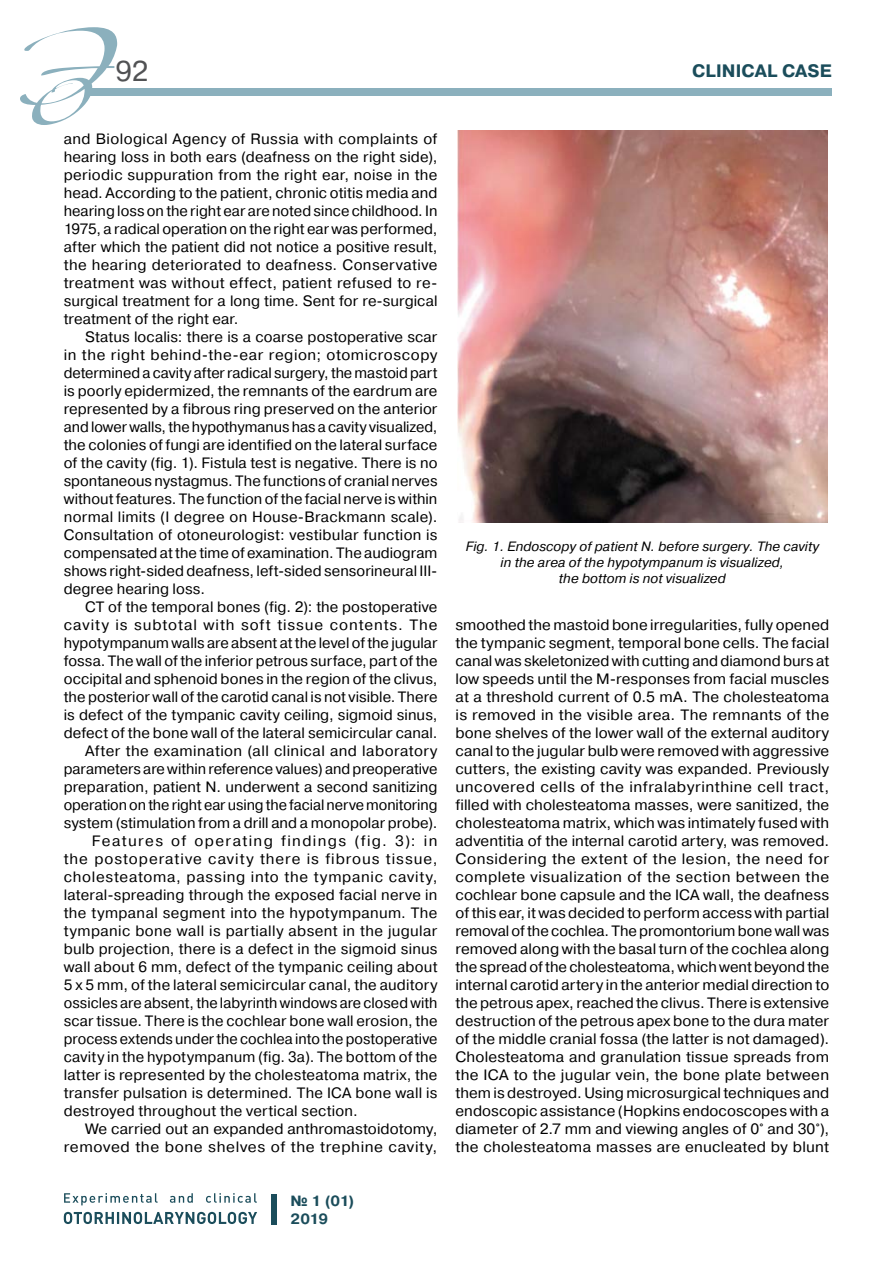
<style>
.page{position:relative;width:893px;height:1263px;background:#fff}
.page>*{position:absolute;margin:0;border:0;box-sizing:border-box;transform-origin:0 0}
.t1{font:28.5px "Pragmatica C";color:#515254}
.t2{font:700 18px "Pragmatica C";letter-spacing:.005em;color:#1b4d5b}
.t3{font:15px/18px "Pragmatica C";letter-spacing:.01em;color:#000;text-align:justify}
.t4{font:15px "Pragmatica C";letter-spacing:.06em;color:#000}
.t5{font:15px "Pragmatica C";letter-spacing:.03em;color:#000}
.t6{font:15px "Pragmatica C";letter-spacing:.045em;color:#000}
.t7{font:15px "Pragmatica C";letter-spacing:.035em;color:#000;scale:1.04 1}
.t8{font:15px "Pragmatica C";letter-spacing:.09em;color:#000}
.t9{font:700 14.85px/17.5px "Pragmatica C";letter-spacing:-.03em;color:#1b4d5b}
.t10{font:italic 13.5px/16.2px "Pragmatica C";letter-spacing:.005em;color:#000;text-align:center}
</style>
<div class="page">
<div style="left:90px;top:88px;width:742px;height:8px;background:#8bb0bd"></div>
<svg style="left:20px;top:27px;width:97px;height:98px"></svg>
<div style="left:271px;top:1194px;width:5px;height:31px;background:#1b4d5b"></div>
<svg style="left:64px;top:1212px;width:193px;height:12px"></svg>
<svg style="left:64px;top:1193px;width:193px;height:12px"></svg>
<img style="left:457px;top:131px;width:371px;height:391px">
<h1 class="t1" style="left:116px;top:55px;width:34px">92</h1>
<p class="t2" style="left:692px;top:61px;width:141px">CLINICAL CASE</p>
<p class="t3" style="left:64px;top:130px;width:375px">and Biological Agency of Russia with complaints of hearing loss in both ears (deafness on the right side), periodic suppuration from the right ear, noise in the head. According to the patient, chronic otitis media and hearing loss on the right ear are noted since childhood. In 1975, a radical operation on the right ear was performed, after which the patient did not notice a positive result, the hearing deteriorated to deafness. Conservative treatment was without effect, patient refused to re&shy;surgical treatment for a long time. Sent for re-surgical treatment of the right ear.</p>
<p class="t3" style="left:64px;top:328px;width:375px;text-indent:21px">Status localis: there is a coarse postoperative scar in the right behind-the-ear region; otomicroscopy determined a cavity after radical surgery, the mastoid part is poorly epidermized, the remnants of the eardrum are represented by a fibrous ring preserved on the anterior and lower walls, the hypothymanus has a cavity visualized, the colonies of fungi are identified on the lateral surface of the cavity (fig. 1). Fistula test is negative. There is no spontaneous nystagmus. The functions of cranial nerves without features. The function of the facial nerve is within normal limits (I degree on House-Brackmann scale).<br>Consultation of otoneurologist: vestibular function is compensated at the time of examination. The audiogram shows right-sided deafness, left-sided sensorineural III&shy;degree hearing loss.</p>
<p class="t3" style="left:85px;top:598px;width:354px">CT of the temporal bones (fig. 2): the postoperative</p>
<p class="t4" style="left:64px;top:617px;width:375px">cavity is subtotal with soft tissue contents. The</p>
<p class="t3" style="left:64px;top:634px;width:375px">hypotympanum walls are absent at the level of the jugular</p>
<p class="t3" style="left:64px;top:652px;width:375px">fossa. The wall of the inferior petrous surface, part of the</p>
<p class="t3" style="left:64px;top:670px;width:375px">occipital and sphenoid bones in the region of the clivus,</p>
<p class="t3" style="left:64px;top:688px;width:375px">the posterior wall of the carotid canal is not visible. There</p>
<p class="t3" style="left:64px;top:706px;width:375px">is defect of the tympanic cavity ceiling, sigmoid sinus,</p>
<p class="t3" style="left:64px;top:724px;width:375px">defect of the bone wall of the lateral semicircular canal.</p>
<p class="t5" style="left:85px;top:743px;width:354px">After the examination (all clinical and laboratory</p>
<p class="t3" style="left:64px;top:760px;width:375px">parameters are within reference values) and preoperative</p>
<p class="t3" style="left:64px;top:778px;width:375px">preparation, patient N. underwent a second sanitizing</p>
<p class="t3" style="left:64px;top:796px;width:375px">operation on the right ear using the facial nerve monitoring</p>
<p class="t3" style="left:64px;top:814px;width:375px">system (stimulation from a drill and a monopolar probe).</p>
<p class="t8" style="left:92px;top:833px;width:347px">Features of operating findings (fig. 3): in</p>
<p class="t4" style="left:64px;top:851px;width:375px">the postoperative cavity there is fibrous tissue,</p>
<p class="t6" style="left:64px;top:869px;width:375px">cholesteatoma, passing into the tympanic cavity,</p>
<p class="t3" style="left:64px;top:886px;width:375px">lateral-spreading through the exposed facial nerve in</p>
<p class="t3" style="left:64px;top:904px;width:375px">the tympanal segment into the hypotympanum. The</p>
<p class="t3" style="left:64px;top:922px;width:375px">tympanic bone wall is partially absent in the jugular</p>
<p class="t3" style="left:64px;top:940px;width:375px">bulb projection, there is a defect in the sigmoid sinus</p>
<p class="t3" style="left:64px;top:958px;width:375px">wall about 6 mm, defect of the tympanic ceiling about</p>
<p class="t3" style="left:64px;top:976px;width:375px">5 x 5 mm, of the lateral semicircular canal, the auditory</p>
<p class="t3" style="left:64px;top:994px;width:375px">ossicles are absent, the labyrinth windows are closed with</p>
<p class="t3" style="left:64px;top:1012px;width:375px">scar tissue. There is the cochlear bone wall erosion, the</p>
<p class="t3" style="left:64px;top:1030px;width:375px">process extends under the cochlea into the postoperative</p>
<p class="t3" style="left:64px;top:1048px;width:375px">cavity in the hypotympanum (fig. 3а). The bottom of the</p>
<p class="t3" style="left:64px;top:1066px;width:375px">latter is represented by the cholesteatoma matrix, the</p>
<p class="t3" style="left:64px;top:1084px;width:375px">transfer pulsation is determined. The ICA bone wall is</p>
<p class="t3" style="left:64px;top:1102px;width:295px">destroyed throughout the vertical section.</p>
<p class="t3" style="left:85px;top:1120px;width:354px">We carried out an expanded anthromastoidotomy,</p>
<p class="t7" style="left:64px;top:1139px;width:361px">removed the bone shelves of the trephine cavity,</p>
<p class="t9" style="left:291px;top:1192px;width:65px">№ 1 (01)<br>2019</p>
<p class="t10" style="left:466px;top:538px;width:355px">Fig. 1. Endoscopy of patient N. before surgery. The cavity in the area of the hypotympanum is visualized,<br>the bottom is not visualized</p>
<p class="t3" style="left:455px;top:616px;width:375px">smoothed the mastoid bone irregularities, fully opened the tympanic segment, temporal bone cells. The facial canal was skeletonized with cutting and diamond burs at low speeds until the M-responses from facial muscles at a threshold current of 0.5 mA. The cholesteatoma is removed in the visible area. The remnants of the bone shelves of the lower wall of the external auditory canal to the jugular bulb were removed with aggressive cutters, the existing cavity was expanded. Previously uncovered cells of the infralabyrinthine cell tract, filled with cholesteatoma masses, were sanitized, the cholesteatoma matrix, which was intimately fused with adventitia of the internal carotid artery, was removed.<br>Considering the extent of the lesion, the need for complete visualization of the section between the cochlear bone capsule and the ICA wall, the deafness of this ear, it was decided to perform access with partial removal of the cochlea. The promontorium bone wall was removed along with the basal turn of the cochlea along the spread of the cholesteatoma, which went beyond the internal carotid artery in the anterior medial direction to the petrous apex, reached the clivus. There is extensive destruction of the petrous apex bone to the dura mater of the middle cranial fossa (the latter is not damaged).<br>Cholesteatoma and granulation tissue spreads from the ICA to the jugular vein, the bone plate between them is destroyed. Using microsurgical techniques and endoscopic assistance (Hopkins endocoscopes with a diameter of 2.7 mm and viewing angles of 0° and 30°), the cholesteatoma masses are enucleated by blunt</p>
</div>
